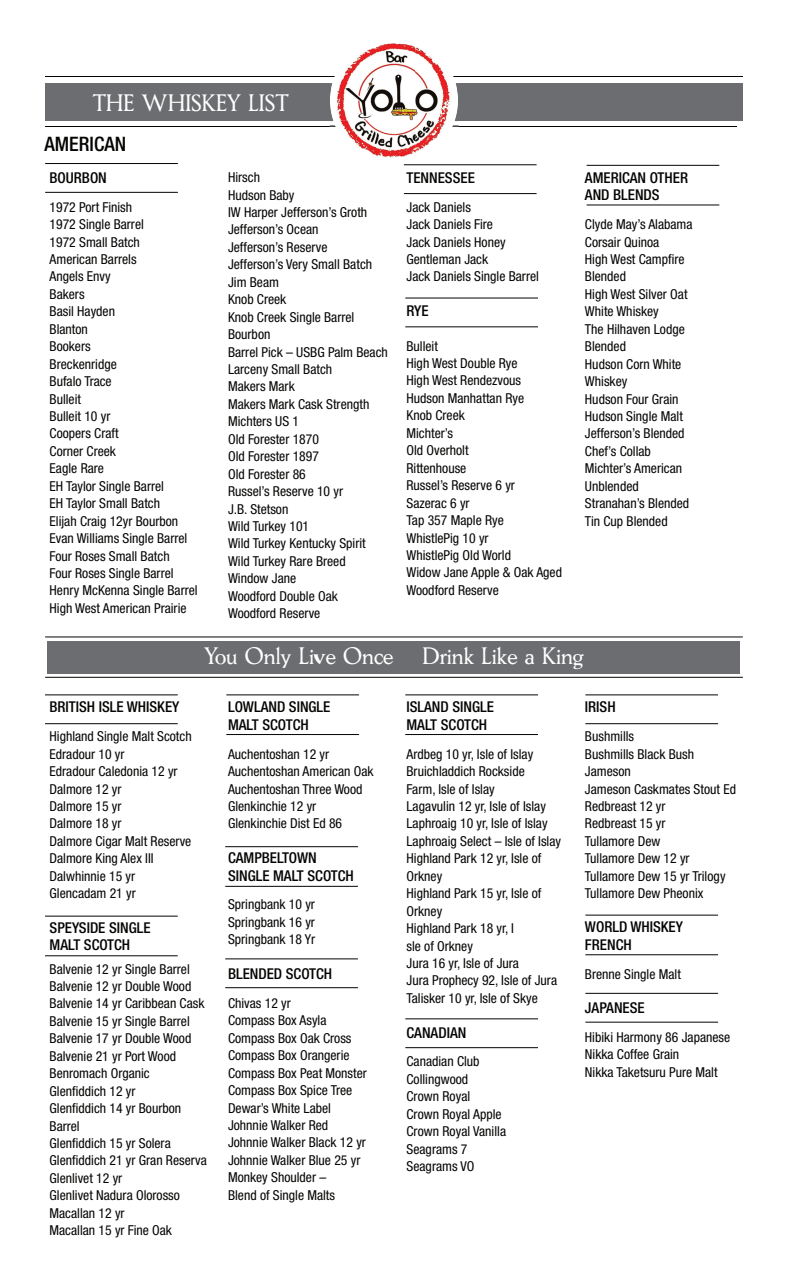
<style>
.page{position:relative;width:788px;height:1283px;background:#fff}
.page>*{position:absolute;margin:0;border:0;box-sizing:border-box;transform-origin:0 0}
.t1{font:23.62px "Aesop";color:#fff}
.t2{font:500 condensed 19.88px "Helvetica Neue";color:#040503}
.t3{font:500 condensed 15px/17.5px "Helvetica Neue";color:#040503}
.t4{font:condensed 13.75px/17.5px "Helvetica Neue";color:#040503}
</style>
<div class="page">
<div style="left:45px;top:83px;width:697px;height:38px;background:#6c6d70"></div>
<hr style="left:45px;top:125px;width:691px;height:1px;background:#040503">
<hr style="left:45px;top:76px;width:697px;height:1px;background:#040503">
<img style="left:330px;top:43px;width:85px;height:77px">
<img style="left:415px;top:47px;width:43px;height:106px">
<img style="left:333px;top:120px;width:82px;height:38px">
<hr style="left:45px;top:723px;width:133px;height:1px;background:#040503">
<hr style="left:45px;top:694px;width:133px;height:1px;background:#040503">
<hr style="left:45px;top:955px;width:133px;height:1px;background:#040503">
<hr style="left:45px;top:915px;width:133px;height:1px;background:#040503">
<div style="left:47px;top:641px;width:693px;height:32px;background:#6c6d70"></div>
<hr style="left:45px;top:636px;width:697px;height:1px;background:#040503">
<hr style="left:45px;top:677px;width:697px;height:1px;background:#040503">
<hr style="left:585px;top:723px;width:133px;height:1px;background:#040503">
<hr style="left:585px;top:694px;width:133px;height:1px;background:#040503">
<hr style="left:585px;top:1021px;width:133px;height:1px;background:#040503">
<hr style="left:585px;top:992px;width:133px;height:1px;background:#040503">
<hr style="left:405px;top:1047px;width:133px;height:1px;background:#040503">
<hr style="left:405px;top:1018px;width:133px;height:1px;background:#040503">
<hr style="left:225px;top:987px;width:133px;height:1px;background:#040503">
<hr style="left:225px;top:958px;width:133px;height:1px;background:#040503">
<hr style="left:226px;top:734px;width:133px;height:1px;background:#040503">
<hr style="left:226px;top:694px;width:133px;height:1px;background:#040503">
<hr style="left:405px;top:734px;width:133px;height:1px;background:#040503">
<hr style="left:405px;top:694px;width:133px;height:1px;background:#040503">
<hr style="left:225px;top:886px;width:133px;height:1px;background:#040503">
<hr style="left:225px;top:846px;width:133px;height:1px;background:#040503">
<hr style="left:585px;top:954px;width:133px;height:1px;background:#040503">
<hr style="left:585px;top:914px;width:133px;height:1px;background:#040503">
<hr style="left:45px;top:192px;width:133px;height:1px;background:#040503">
<hr style="left:45px;top:163px;width:133px;height:1px;background:#040503">
<hr style="left:404px;top:193px;width:132px;height:1px;background:#040503">
<hr style="left:404px;top:164px;width:132px;height:1px;background:#040503">
<hr style="left:405px;top:326px;width:133px;height:1px;background:#040503">
<hr style="left:405px;top:297px;width:133px;height:1px;background:#040503">
<hr style="left:586px;top:204px;width:133px;height:1px;background:#040503">
<hr style="left:586px;top:165px;width:133px;height:1px;background:#040503">
<h1 class="t1" style="left:93px;top:90px;width:197px">THE WHISKEY LIST</h1>
<h2 class="t2" style="left:45px;top:132px;width:83px">AMERICAN</h2>
<p class="t3" style="left:50px;top:169px;width:59px">BOURBON</p>
<p class="t4" style="left:50px;top:198px;width:150px">1972 Port Finish<br>1972 Single Barrel<br>1972 Small Batch<br>American Barrels<br>Angels Envy<br>Bakers<br>Basil Hayden<br>Blanton<br>Bookers<br>Breckenridge<br>Bufalo Trace<br>Bulleit<br>Bulleit 10 yr<br>Coopers Craft<br>Corner Creek<br>Eagle Rare<br>EH Taylor Single Barrel<br>EH Taylor Small Batch<br>Elijah Craig 12yr Bourbon<br>Evan Williams Single Barrel<br>Four Roses Small Batch<br>Four Roses Single Barrel<br>Henry McKenna Single Barrel<br>High West American Prairie</p>
<p class="t4" style="left:228px;top:168px;width:161px">Hirsch<br>Hudson Baby<br>IW Harper Jefferson’s Groth<br>Jefferson’s Ocean<br>Jefferson’s Reserve<br>Jefferson’s Very Small Batch<br>Jim Beam<br>Knob Creek<br>Knob Creek Single Barrel<br>Bourbon<br>Barrel Pick – USBG Palm Beach<br>Larceny Small Batch<br>Makers Mark<br>Makers Mark Cask Strength<br>Michters US 1<br>Old Forester 1870<br>Old Forester 1897<br>Old Forester 86<br>Russel’s Reserve 10 yr<br>J.B. Stetson<br>Wild Turkey 101<br>Wild Turkey Kentucky Spirit<br>Wild Turkey Rare Breed<br>Window Jane<br>Woodford Double Oak<br>Woodford Reserve</p>
<p class="t3" style="left:406px;top:169px;width:70px">TENNESSEE</p>
<p class="t4" style="left:406px;top:198px;width:134px">Jack Daniels<br>Jack Daniels Fire<br>Jack Daniels Honey<br>Gentleman Jack<br>Jack Daniels Single Barrel</p>
<p class="t3" style="left:406px;top:302px;width:24px">RYE</p>
<p class="t4" style="left:406px;top:337px;width:157px">Bulleit<br>High West Double Rye<br>High West Rendezvous<br>Hudson Manhattan Rye<br>Knob Creek<br>Michter’s<br>Old Overholt<br>Rittenhouse<br>Russel’s Reserve 6 yr<br>Sazerac 6 yr<br>Tap 357 Maple Rye<br>WhistlePig 10 yr<br>WhistlePig Old World<br>Widow Jane Apple &amp; Oak Aged<br>Woodford Reserve</p>
<p class="t3" style="left:585px;top:169px;width:105px">AMERICAN OTHER<br>AND BLENDS</p>
<p class="t4" style="left:585px;top:215px;width:109px">Clyde May’s Alabama<br>Corsair Quinoa<br>High West Campfire<br>Blended<br>High West Silver Oat<br>White Whiskey<br>The Hilhaven Lodge<br>Blended<br>Hudson Corn White<br>Whiskey<br>Hudson Four Grain<br>Hudson Single Malt<br>Jefferson’s Blended<br>Chef’s Collab<br>Michter’s American<br>Unblended<br>Stranahan’s Blended<br>Tin Cup Blended</p>
<h1 class="t1" style="left:204px;top:642px;width:381px">You Only Live Once Drink Like a King</h1>
<p class="t3" style="left:50px;top:698px;width:131px">BRITISH ISLE WHISKEY</p>
<p class="t4" style="left:50px;top:727px;width:144px">Highland Single Malt Scotch<br>Edradour 10 yr<br>Edradour Caledonia 12 yr<br>Dalmore 12 yr<br>Dalmore 15 yr<br>Dalmore 18 yr<br>Dalmore Cigar Malt Reserve<br>Dalmore King Alex III<br>Dalwhinnie 15 yr<br>Glencadam 21 yr</p>
<p class="t3" style="left:50px;top:918px;width:102px">SPEYSIDE SINGLE<br>MALT SCOTCH</p>
<p class="t4" style="left:50px;top:959px;width:159px">Balvenie 12 yr Single Barrel<br>Balvenie 12 yr Double Wood<br>Balvenie 14 yr Caribbean Cask<br>Balvenie 15 yr Single Barrel<br>Balvenie 17 yr Double Wood<br>Balvenie 21 yr Port Wood<br>Benromach Organic<br>Glenfiddich 12 yr<br>Glenfiddich 14 yr Bourbon<br>Barrel<br>Glenfiddich 15 yr Solera<br>Glenfiddich 21 yr Gran Reserva<br>Glenlivet 12 yr<br>Glenlivet Nadura Olorosso<br>Macallan 12 yr<br>Macallan 15 yr Fine Oak</p>
<p class="t3" style="left:228px;top:698px;width:104px">LOWLAND SINGLE<br>MALT SCOTCH</p>
<p class="t4" style="left:228px;top:745px;width:147px">Auchentoshan 12 yr<br>Auchentoshan American Oak<br>Auchentoshan Three Wood<br>Glenkinchie 12 yr<br>Glenkinchie Dist Ed 86</p>
<p class="t3" style="left:228px;top:849px;width:127px">CAMPBELTOWN<br>SINGLE MALT SCOTCH</p>
<p class="t4" style="left:228px;top:895px;width:89px;text-align:justify">Springbank 10 yr Springbank 16 yr Springbank 18 Yr</p>
<p class="t3" style="left:228px;top:965px;width:106px">BLENDED SCOTCH</p>
<p class="t4" style="left:228px;top:994px;width:140px">Chivas 12 yr<br>Compass Box Asyla<br>Compass Box Oak Cross<br>Compass Box Orangerie<br>Compass Box Peat Monster<br>Compass Box Spice Tree<br>Dewar’s White Label<br>Johnnie Walker Red<br>Johnnie Walker Black 12 yr<br>Johnnie Walker Blue 25 yr<br>Monkey Shoulder –<br>Blend of Single Malts</p>
<p class="t3" style="left:406px;top:698px;width:89px">ISLAND SINGLE<br>MALT SCOTCH</p>
<p class="t4" style="left:406px;top:745px;width:156px">Ardbeg 10 yr, Isle of Islay<br>Bruichladdich Rockside<br>Farm, Isle of Islay<br>Lagavulin 12 yr, Isle of Islay<br>Laphroaig 10 yr, Isle of Islay<br>Laphroaig Select – Isle of Islay<br>Highland Park 12 yr, Isle of<br>Orkney<br>Highland Park 15 yr, Isle of<br>Orkney<br>Highland Park 18 yr, I<br>sle of Orkney<br>Jura 16 yr, Isle of Jura<br>Jura Prophecy 92, Isle of Jura<br>Talisker 10 yr, Isle of Skye</p>
<p class="t3" style="left:406px;top:1023px;width:61px">CANADIAN</p>
<p class="t4" style="left:406px;top:1052px;width:101px">Canadian Club<br>Collingwood<br>Crown Royal<br>Crown Royal Apple<br>Crown Royal Vanilla<br>Seagrams 7<br>Seagrams VO</p>
<p class="t3" style="left:585px;top:698px;width:32px">IRISH</p>
<p class="t4" style="left:585px;top:727px;width:152px">Bushmills<br>Bushmills Black Bush<br>Jameson<br>Jameson Caskmates Stout Ed<br>Redbreast 12 yr<br>Redbreast 15 yr<br>Tullamore Dew<br>Tullamore Dew 12 yr<br>Tullamore Dew 15 yr Trilogy<br>Tullamore Dew Pheonix</p>
<p class="t3" style="left:585px;top:918px;width:99px">WORLD WHISKEY<br>FRENCH</p>
<p class="t4" style="left:585px;top:965px;width:97px">Brenne Single Malt</p>
<p class="t3" style="left:585px;top:998px;width:61px">JAPANESE</p>
<p class="t4" style="left:585px;top:1028px;width:147px">Hibiki Harmony 86 Japanese<br>Nikka Coffee Grain<br>Nikka Taketsuru Pure Malt</p>
</div>
